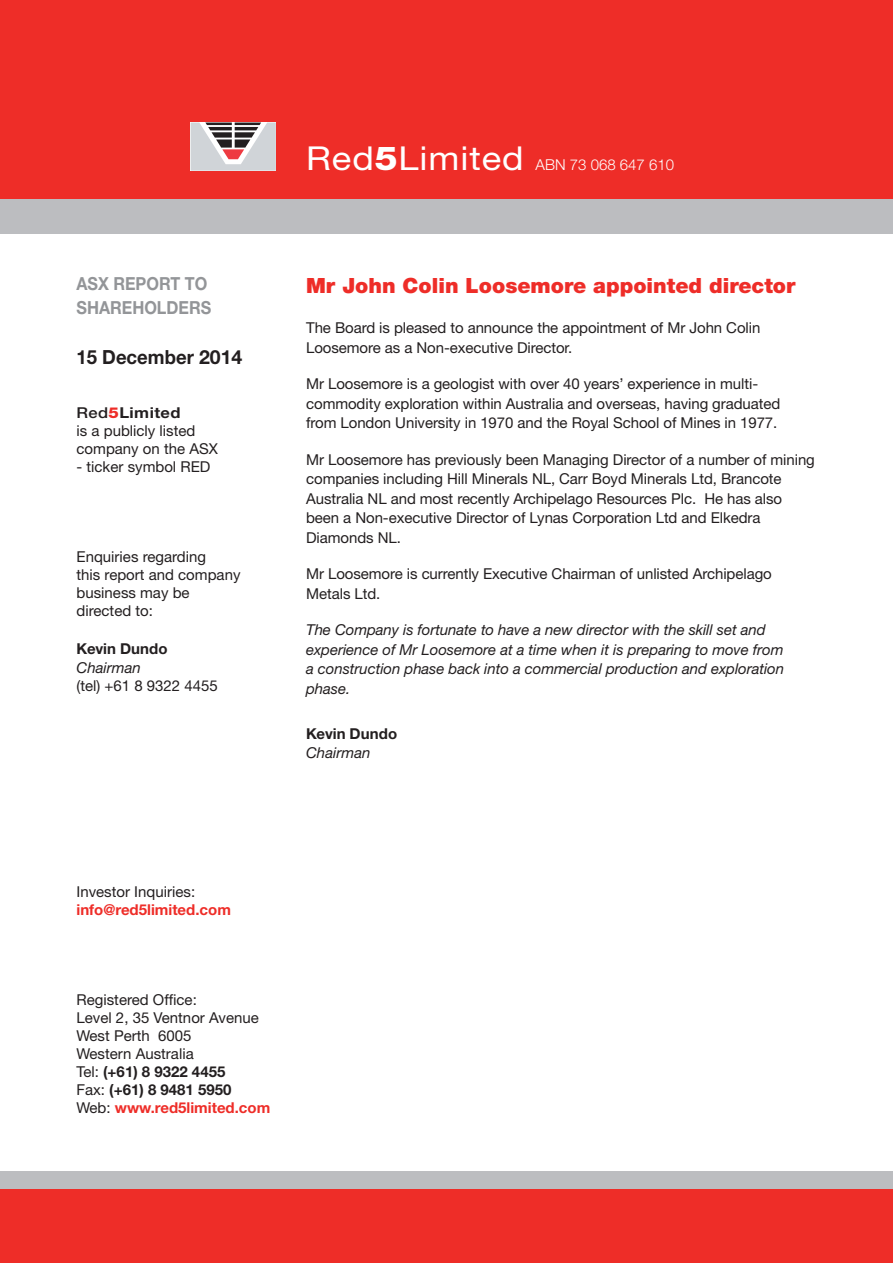
<style>
.page{position:relative;width:893px;height:1263px;background:#fff}
.page>*{position:absolute;margin:0;border:0;box-sizing:border-box;transform-origin:0 0}
.t1{font:900 21px "Helvetica Neue";color:#ee2d28}
.t2{font:700 19.5px "Helvetica Neue";color:#231f20;scale:.95 1}
.t3{font:700 18px/23.4px "Helvetica Neue";color:#939598;scale:.9 1}
.t4{font:15px/18px "Helvetica Neue";letter-spacing:-.005em;color:#231f20}
.t5{font:italic 15px/19.5px "Helvetica Neue";letter-spacing:-.005em;color:#231f20}
.t6{font:300 15px "Helvetica Neue";color:#fff}
.t7{font:700 15px "Helvetica Neue";letter-spacing:.005em;color:#231f20}
.t8{font:700 15px "Helvetica Neue";color:#ee2d28}
.s1{font-weight:500}
.s2{font-weight:800;color:#ee2d28}
.s3{font-weight:700}
.s4{font-weight:400;font-size:33px}
.s5{font-weight:800;font-size:33px}
.s6{font-weight:700;color:#ee2d28}
</style>
<div class="page">
<div style="left:0;top:0;width:893px;height:209px;background:#ee2d28"></div>
<div style="left:0;top:200px;width:893px;height:34px;background:#bcbdc0"></div>
<div style="left:0;top:1171px;width:893px;height:92px;background:#ee2d28"></div>
<div style="left:0;top:1171px;width:893px;height:17px;background:#bcbdc0"></div>
<svg style="left:191px;top:123px;width:85px;height:48px;background:#beb9bc"></svg>
<p class="t3" style="left:77px;top:272px;width:150px">ASX report to shareholders</p>
<h2 class="t2" style="left:77px;top:345px;width:176px">15 December 2014</h2>
<p class="t4" style="left:77px;top:404px;width:143px"><span class="s1">Red</span><span class="s2">5</span><span class="s3">Limited<br></span>is a publicly listed company on the ASX</p>
<p class="t4" style="left:77px;top:458px;width:135px">- ticker symbol RED</p>
<p class="t4" style="left:77px;top:548px;width:165px">Enquiries regarding<br>this report and company business may be directed to:</p>
<p class="t7" style="left:77px;top:639px;width:93px">Kevin Dundo</p>
<p class="t5" style="left:77px;top:658px;width:66px">Chairman</p>
<p class="t4" style="left:77px;top:677px;width:143px">(tel) +61 8 9322 4455</p>
<p class="t6" style="left:306px;top:156px;width:369px"><span class="s4">Red</span><span class="s5">5</span><span class="s4">Limited</span> ABN 73 068 647 610</p>
<h1 class="t1" style="left:306px;top:272px;width:491px">Mr John Colin Loosemore appointed director</h1>
<p class="t4" style="left:306px;top:318px;width:456px;line-height:19.5px">The Board is pleased to announce the appointment of Mr John Colin<br>Loosemore as a Non-executive Director.</p>
<p class="t4" style="left:306px;top:374px;width:476px;line-height:19.5px">Mr Loosemore is a geologist with over 40 years’ experience in multi&shy;commodity exploration within Australia and overseas, having graduated from London University in 1970 and the Royal School of Mines in 1977.</p>
<p class="t4" style="left:306px;top:449px;width:510px;line-height:19.5px">Mr Loosemore has previously been Managing Director of a number of mining companies including Hill Minerals NL, Carr Boyd Minerals Ltd, Brancote Australia NL and most recently Archipelago Resources Plc. He has also been a Non-executive Director of Lynas Corporation Ltd and Elkedra Diamonds NL.</p>
<p class="t4" style="left:306px;top:564px;width:467px;line-height:19.5px">Mr Loosemore is currently Executive Chairman of unlisted Archipelago<br>Metals Ltd.</p>
<p class="t5" style="left:306px;top:620px;width:479px">The Company is fortunate to have a new director with the skill set and experience of Mr Loosemore at a time when it is preparing to move from a construction phase back into a commercial production and exploration phase.</p>
<p class="t7" style="left:306px;top:724px;width:93px">Kevin Dundo</p>
<p class="t5" style="left:306px;top:743px;width:66px">Chairman</p>
<p class="t4" style="left:77px;top:882px;width:120px">Investor Inquiries:</p>
<p class="t8" style="left:77px;top:900px;width:156px">info@red5limited.com</p>
<p class="t4" style="left:77px;top:990px;width:195px">Registered Office:<br>Level 2, 35 Ventnor Avenue<br>West Perth 6005<br>Western Australia<br>Tel: <span class="s3">(+61) 8 9322 4455<br></span>Fax: <span class="s3">(+61) 8 9481 5950<br></span>Web: <span class="s6">www.red5limited.com</span></p>
</div>
